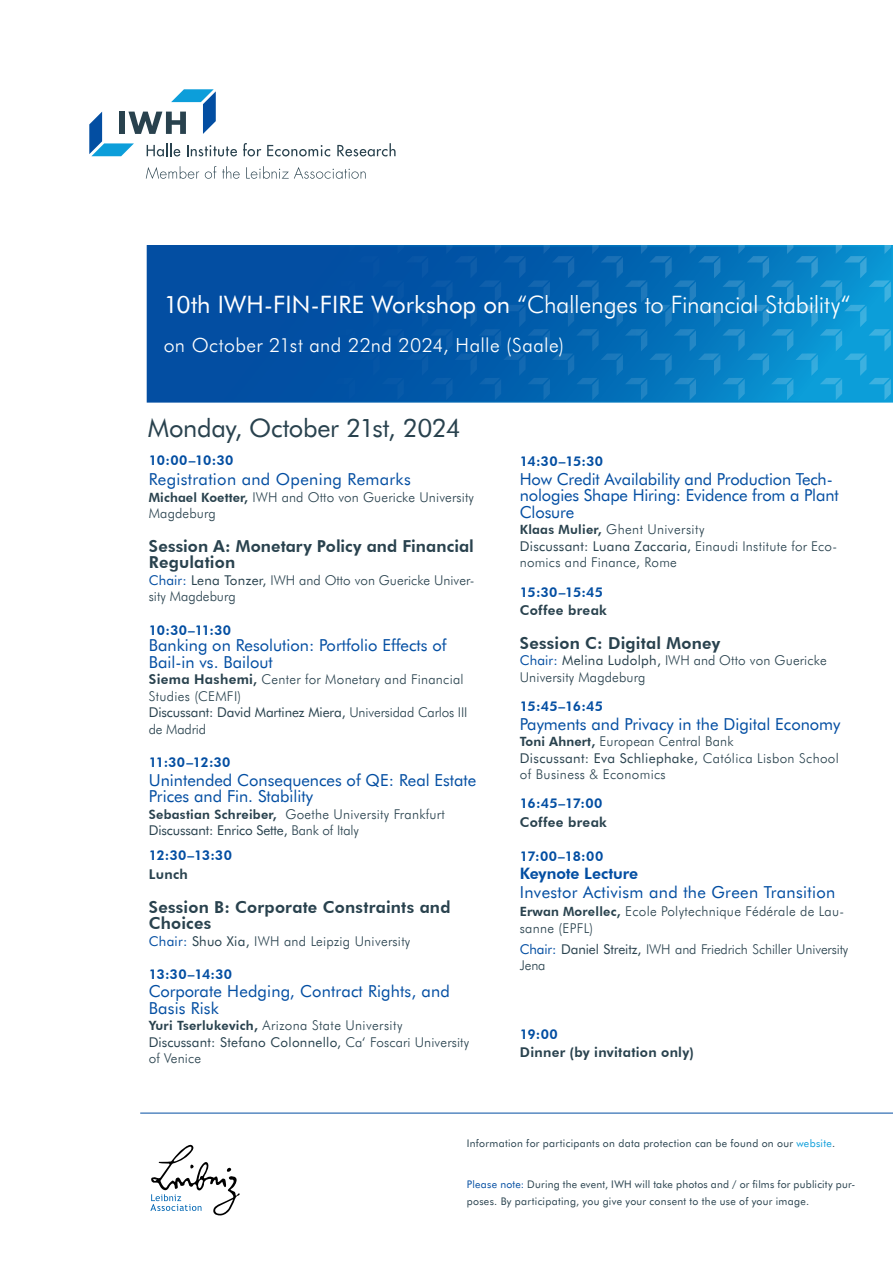
<style>
.page{position:relative;width:893px;height:1263px;background:#fff}
.page>*{position:absolute;margin:0;border:0;box-sizing:border-box;transform-origin:0 0}
.t1{font:25.5px "Futura BT";letter-spacing:-.015em;color:#29424e}
.t2{font:300 24px "Futura BT";letter-spacing:-.01em;color:#fff}
.t3{font:300 19.5px "Futura BT";letter-spacing:.02em;color:#fff}
.t4{font:16.5px/16.5px "Futura BT";color:#034ea2}
.t5{font:800 16.5px/16.5px "Futura BT";letter-spacing:.01em;color:#29424e}
.t6{font:16.5px "Futura BT";letter-spacing:.02em;color:#034ea2}
.t7{font:800 15.75px "Futura BT";letter-spacing:-.005em;color:#034ea2}
.t8{font:300 13.5px/16.5px "Futura BT";letter-spacing:.01em;color:#29424e}
.t9{font:800 13.5px "Futura BT";color:#034ea2}
.t10{font:300 13.5px/16.5px "Futura BT";letter-spacing:.03em;color:#29424e}
.t11{font:300 13.5px/16.5px "Futura BT";letter-spacing:-.01em;color:#29424e}
.t12{font:800 13.5px "Futura BT";letter-spacing:.02em;color:#29424e}
.t13{font:10.5px/16.5px "Futura BT";letter-spacing:.03em;color:#29424e}
.s1{font-weight:400}
.s2{font-weight:800;font-size:12.75px}
.s3{font-weight:400;color:#034ea2}
.s4{font-weight:800}
.s5{color:#0c9eda}
.s6{color:#034ea2}
</style>
<div class="page">
<div style="left:147px;top:246px;width:745px;height:156px;background:#034ea2"></div>
<svg style="left:260px;top:245px;width:631px;height:155px"></svg>
<hr style="left:140px;top:1113px;width:753px;height:1px;background:#034ea2">
<svg style="left:150px;top:1144px;width:90px;height:72px"></svg>
<svg style="left:243px;top:143px;width:18px;height:13px"></svg>
<svg style="left:267px;top:145px;width:63px;height:11px"></svg>
<svg style="left:337px;top:143px;width:59px;height:13px"></svg>
<svg style="left:146px;top:166px;width:53px;height:13px"></svg>
<svg style="left:205px;top:166px;width:11px;height:13px"></svg>
<svg style="left:222px;top:166px;width:18px;height:13px"></svg>
<svg style="left:246px;top:166px;width:120px;height:13px"></svg>
<svg style="left:89px;top:89px;width:148px;height:67px"></svg>
<h2 class="t2" style="left:164px;top:289px;width:688px"><span class="s1">10th IWH-FIN-FIRE Workshop on</span> “Challenges to Financial Stability“</h2>
<h3 class="t3" style="left:164px;top:333px;width:402px">on October 21st and 22nd 2024, Halle (Saale)</h3>
<h1 class="t1" style="left:148px;top:411px;width:314px">Monday, October 21st, 2024</h1>
<p class="t9" style="left:149px;top:452px;width:86px">10:00–10:30</p>
<p class="t6" style="left:149px;top:469px;width:263px">Registration and Opening Remarks</p>
<p class="t8" style="left:149px;top:488px;width:327px"><span class="s2">Michael Koetter,</span> IWH and Otto von Guericke University<br>Magdeburg</p>
<p class="t5" style="left:149px;top:537px;width:326px">Session A: Monetary Policy and Financial<br>Regulation</p>
<p class="t8" style="left:149px;top:571px;width:327px"><span class="s3">Chair:</span> <span class="s1">Lena Tonzer,</span> IWH and Otto von Guericke Univer&shy;sity Magdeburg</p>
<p class="t9" style="left:149px;top:622px;width:84px">10:30–11:30</p>
<p class="t4" style="left:149px;top:637px;width:299px">Banking on Resolution: Portfolio Effects of<br>Bail-in vs. Bailout</p>
<p class="t8" style="left:149px;top:671px;width:320px"><span class="s4">Siema Hashemi</span><span class="s2">,</span> Center for Monetary and Financial Studies (CEMFI)<br><span class="s1">Discussant: David Martinez Miera,</span> Universidad Carlos III de Madrid</p>
<p class="t9" style="left:149px;top:754px;width:83px">11:30–12:30</p>
<p class="t4" style="left:149px;top:772px;width:329px">Unintended Consequences of QE: Real Estate<br>Prices and Fin. Stability</p>
<p class="t8" style="left:149px;top:806px;width:297px"><span class="s2">Sebastian Schreiber,</span> Goethe University Frankfurt<br><span class="s1">Discussant: Enrico Sette,</span> Bank of Italy</p>
<p class="t9" style="left:149px;top:847px;width:85px">12:30–13:30</p>
<p class="t12" style="left:149px;top:866px;width:41px">Lunch</p>
<p class="t5" style="left:149px;top:898px;width:303px">Session B: Corporate Constraints and<br>Choices</p>
<p class="t8" style="left:149px;top:932px;width:263px"><span class="s3">Chair:</span> <span class="s1">Shuo Xia,</span> IWH and Leipzig University</p>
<p class="t9" style="left:149px;top:965px;width:85px">13:30–14:30</p>
<p class="t4" style="left:149px;top:983px;width:303px">Corporate Hedging, Contract Rights, and<br>Basis Risk</p>
<p class="t10" style="left:149px;top:1017px;width:322px"><span class="s2">Yuri Tserlukevich,</span> Arizona State University<br><span class="s1">Discussant: Stefano Colonnello,</span> Ca‘ Foscari University of Venice</p>
<p class="t9" style="left:520px;top:453px;width:85px">14:30–15:30</p>
<p class="t4" style="left:520px;top:470px;width:320px">How Credit Availability and Production Tech&shy;nologies Shape Hiring: Evidence from a Plant<br>Closure</p>
<p class="t8" style="left:520px;top:521px;width:319px"><span class="s2">Klaas Mulier,</span> Ghent University<br><span class="s1">Discussant: Luana Zaccaria,</span> Einaudi Institute for Eco&shy;nomics and Finance, Rome</p>
<p class="t9" style="left:520px;top:584px;width:85px">15:30–15:45</p>
<p class="t12" style="left:520px;top:602px;width:89px">Coffee break</p>
<p class="t5" style="left:520px;top:634px;width:202px">Session C: Digital Money</p>
<p class="t8" style="left:520px;top:652px;width:308px"><span class="s3">Chair:</span> <span class="s1">Melina Ludolph,</span> IWH and Otto von Guericke<br>University Magdeburg</p>
<p class="t9" style="left:520px;top:698px;width:85px">15:45–16:45</p>
<p class="t4" style="left:520px;top:715px;width:322px">Payments and Privacy in the Digital Economy</p>
<p class="t8" style="left:520px;top:733px;width:321px"><span class="s2">Toni Ahnert,</span> European Central Bank<br><span class="s1">Discussant: Eva Schliephake,</span> Católica Lisbon School of Business &amp; Economics</p>
<p class="t9" style="left:520px;top:795px;width:84px">16:45–17:00</p>
<p class="t12" style="left:520px;top:814px;width:89px">Coffee break</p>
<p class="t9" style="left:520px;top:847px;width:85px">17:00–18:00</p>
<p class="t7" style="left:520px;top:864px;width:120px">Keynote Lecture</p>
<p class="t6" style="left:520px;top:881px;width:317px">Investor Activism and the Green Transition</p>
<p class="t8" style="left:520px;top:903px;width:326px"><span class="s2">Erwan Morellec,</span> Ecole Polytechnique Fédérale de Lau&shy;sanne (EPFL)</p>
<p class="t11" style="left:520px;top:940px;width:330px"><span class="s3">Chair:</span> <span class="s1">Daniel Streitz,</span> IWH and Friedrich Schiller University<br>Jena</p>
<p class="t9" style="left:520px;top:1026px;width:40px">19:00</p>
<p class="t12" style="left:520px;top:1044px;width:176px">Dinner (by invitation only)</p>
<p class="t13" style="left:467px;top:1135px;width:370px">Information for participants on data protection can be found on our <span class="s5">website</span>.</p>
<p class="t13" style="left:467px;top:1176px;width:390px"><span class="s6">Please note:</span> During the event, IWH will take photos and / or films for publicity pur&shy;poses. By participating, you give your consent to the use of your image.</p>
</div>
